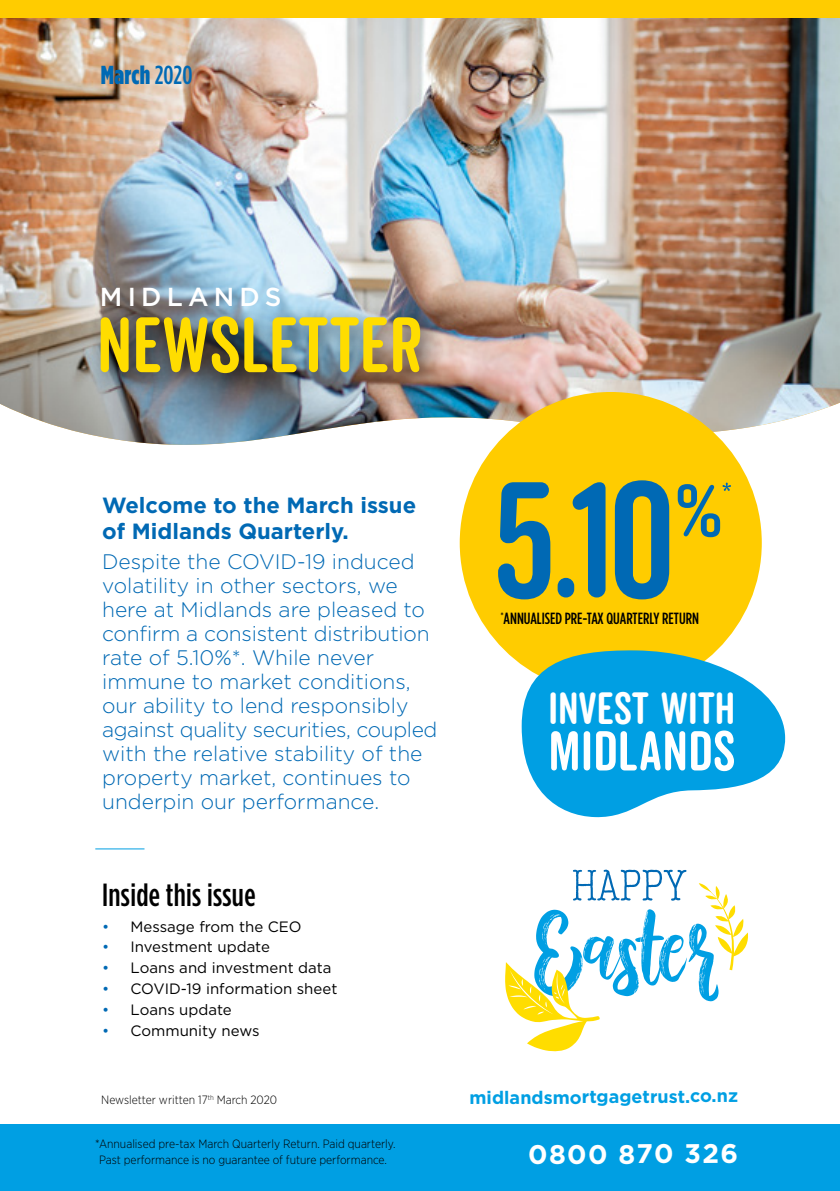
<style>
.page{position:relative;width:840px;height:1191px;background:#fff}
.page>*{position:absolute;margin:0;border:0;box-sizing:border-box;transform-origin:0 0}
.t1{font:159.6px "Veneer Clean Round";color:#0069b4}
.t2{font:76px "Veneer Clean Round";color:#fd0}
.t3{font:71.4px "Veneer Clean Round";color:#0069b4}
.t4{font:54.4px "Veneer Clean Round";letter-spacing:.01em;color:#fff}
.t5{font:43.8px "Veneer Clean Round";color:#fff}
.t6{font:500 32px "Gotham Condensed";letter-spacing:.01em;color:#000}
.t7{font:700 26.8px "Gotham";letter-spacing:.04em;color:#fff}
.t8{font:900 26px "Gotham Condensed";letter-spacing:.01em;color:#0069b4}
.t9{font:500 26px "Gotham";letter-spacing:.2em;color:#fff}
.t10{font:700 22px/26px "Gotham";color:#0069b4}
.t11{font:300 21px/24px "Gotham";color:#0069b4}
.t12{font:700 18px "Gotham";letter-spacing:-.01em;color:#009fe3}
.t13{font:500 16.2px "Gotham Condensed";color:#000}
.t14{font:15px "Gotham";color:#000}
.t15{font:300 12px/16px "Gotham Narrow";color:#000;text-align:center}
.s1{font-weight:500}
.s2{color:#0069b4}
</style>
<div class="page">
<div style="left:0;top:1124px;width:839px;height:67px;background:#009fe3"></div>
<img style="left:0;top:17px;width:839px;height:437px">
<div style="left:88px;top:304px;width:357px;height:92px;background:#000;opacity:.6"></div>
<div style="left:459px;top:392px;width:302px;height:302px;background:#fc0;border-radius:50%"></div>
<svg style="left:722px;top:482px;width:8px;height:9px"></svg>
<svg style="left:521px;top:649px;width:264px;height:169px;fill:#009fe3"></svg>
<hr style="left:95px;top:848px;width:49px;height:1px;background:#009fe3">
<div style="left:0;top:0;width:839px;height:17px;background:#fc0"></div>
<svg style="left:505px;top:869px;width:243px;height:183px"></svg>
<p class="t8" style="left:101px;top:60px;width:93px">March <span class="s1">2020</span></p>
<p class="t9" style="left:100px;top:282px;width:183px">MIDLANDS</p>
<h2 class="t2" style="left:97px;top:299px;width:327px">NEWSLETTER</h2>
<p class="t10" style="left:102px;top:492px;width:315px">Welcome to the March issue of Midlands Quarterly.</p>
<p class="t11" style="left:102px;top:549px;width:336px">Despite the COVID-19 induced volatility in other sectors, we here at Midlands are pleased to confirm a consistent distribution rate of 5.10%*. While never immune to market conditions, our ability to lend responsibly against quality securities, coupled with the relative stability of the property market, continues to underpin our performance.</p>
<h3 class="t6" style="left:102px;top:875px;width:155px">Inside this issue</h3>
<p class="t14" style="left:102px;top:918px;width:201px"><span class="s2">•</span> Message from the CEO</p>
<p class="t14" style="left:102px;top:938px;width:169px"><span class="s2">•</span> Investment update</p>
<p class="t14" style="left:102px;top:959px;width:231px"><span class="s2">•</span> Loans and investment data</p>
<p class="t14" style="left:102px;top:980px;width:236px"><span class="s2">•</span> COVID-19 information sheet</p>
<p class="t14" style="left:102px;top:1001px;width:131px"><span class="s2">•</span> Loans update</p>
<p class="t14" style="left:102px;top:1022px;width:159px"><span class="s2">•</span> Community news</p>
<p class="t15" style="left:101px;top:1091px;width:177px">Newsletter written 17<sup>th</sup> March 2020</p>
<p class="t15" style="left:95px;top:1135px;width:302px">*Annualised pre-tax March Quarterly Return. Paid quarterly.<br>Past performance is no guarantee of future performance.</p>
<h1 class="t1" style="left:492px;top:444px;width:183px">5.10</h1>
<h3 class="t3" style="left:674px;top:467px;width:50px">%</h3>
<p class="t13" style="left:500px;top:609px;width:199px"><sup>*</sup>ANNUALISED PRE-TAX QUARTERLY RETURN</p>
<h3 class="t5" style="left:548px;top:681px;width:188px">INVEST WITH</h3>
<h3 class="t4" style="left:548px;top:718px;width:188px">MIDLANDS</h3>
<p class="t12" style="left:469px;top:1086px;width:270px">midlandsmortgagetrust.co.nz</p>
<p class="t7" style="left:528px;top:1138px;width:212px">0800 870 326</p>
</div>
